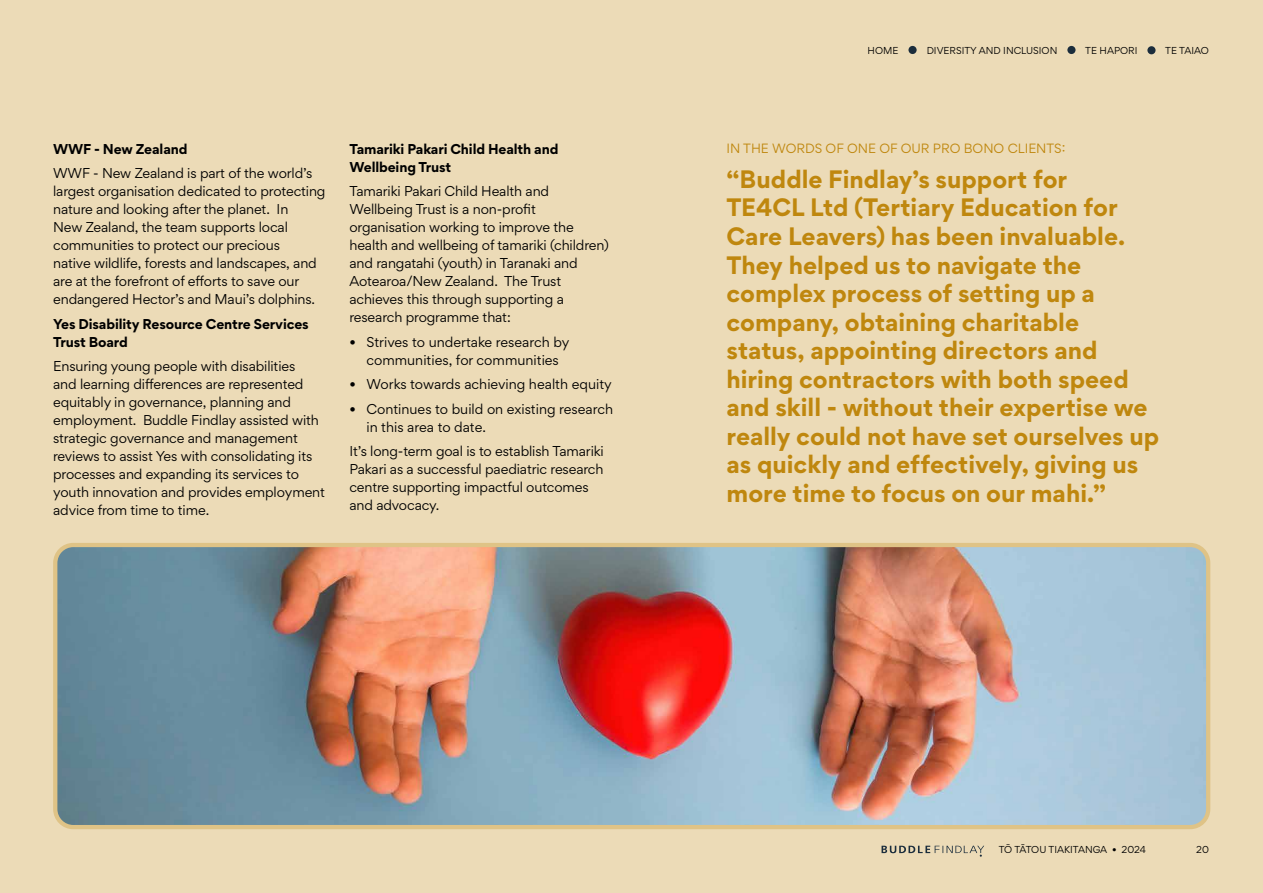
<style>
.page{position:relative;width:1263px;height:893px;background:#ecdbb7}
.page>*{position:absolute;margin:0;border:0;box-sizing:border-box;transform-origin:0 0}
.t1{font:700 22.5px/28.5px "Gordita";color:#bf870e}
.t2{font:12.75px/18px "Gordita";letter-spacing:-.01em;color:#000}
.t3{font:700 12.75px/18px "Gordita";letter-spacing:-.01em;color:#000}
.t4{font:12px "Gordita";color:#bf870e}
.t5{font:9px "Gordita";color:#000}
</style>
<div class="page">
<svg style="left:881px;top:846px;width:103px;height:11px"></svg>
<img style="left:55px;top:545px;width:1153px;height:282px">
<div style="left:53px;top:543px;width:1157px;height:286px;border:4px solid #dfc386;border-radius:18px"></div>
<div style="left:908px;top:46px;width:9px;height:8px;background:#1b2d3c;border-radius:50%"></div>
<div style="left:1067px;top:46px;width:8px;height:8px;background:#1b2d3c;border-radius:50%"></div>
<div style="left:1147px;top:46px;width:8px;height:8px;background:#1b2d3c;border-radius:50%"></div>
<p class="t3" style="left:53px;top:140px;width:136px">WWF - New Zealand</p>
<p class="t2" style="left:53px;top:164px;width:274px">WWF - New Zealand is part of the world’s largest organisation dedicated to protecting nature and looking after the planet. In<br>New Zealand, the team supports local communities to protect our precious<br>native wildlife, forests and landscapes, and are at the forefront of efforts to save our endangered Hector’s and Maui’s dolphins.</p>
<p class="t3" style="left:53px;top:314px;width:257px">Yes Disability Resource Centre Services<br>Trust Board</p>
<p class="t2" style="left:53px;top:357px;width:273px">Ensuring young people with disabilities<br>and learning differences are represented equitably in governance, planning and employment. Buddle Findlay assisted with strategic governance and management reviews to assist Yes with consolidating its processes and expanding its services to youth innovation and provides employment advice from time to time.</p>
<p class="t3" style="left:349px;top:140px;width:211px">Tamariki Pakari Child Health and<br>Wellbeing Trust</p>
<p class="t2" style="left:349px;top:182px;width:261px">Tamariki Pakari Child Health and Wellbeing Trust is a non-profit organisation working to improve the health and wellbeing of tamariki (children) and rangatahi (youth) in Taranaki and Aotearoa/New Zealand. The Trust achieves this through supporting a research programme that:</p>
<p class="t2" style="left:349px;top:332px;width:222px;text-align:center">• Strives to undertake research by communities, for communities</p>
<p class="t2" style="left:349px;top:375px;width:264px">• Works towards achieving health equity</p>
<p class="t2" style="left:366px;top:399px;width:248px;text-indent:-17px">• Continues to build on existing research in this area to date.</p>
<p class="t2" style="left:349px;top:442px;width:256px">It’s long-term goal is to establish Tamariki Pakari as a successful paediatric research centre supporting impactful outcomes and advocacy.</p>
<p class="t5" style="left:868px;top:44px;width:32px">HOME</p>
<p class="t5" style="left:927px;top:44px;width:132px">DIVERSITY AND INCLUSION</p>
<p class="t5" style="left:1085px;top:44px;width:54px">TE HAPORI</p>
<p class="t5" style="left:1165px;top:44px;width:45px">TE TAIAO</p>
<p class="t4" style="left:726px;top:140px;width:341px">IN THE WORDS OF ONE OF OUR PRO BONO CLIENTS:</p>
<p class="t1" style="left:726px;top:164px;width:434px">“Buddle Findlay’s support for<br>TE4CL Ltd (Tertiary Education for Care Leavers) has been invaluable.<br>They helped us to navigate the complex process of setting up a company, obtaining charitable status, appointing directors and hiring contractors with both speed and skill - without their expertise we really could not have set ourselves up as quickly and effectively, giving us more time to focus on our mahi.”</p>
<p class="t5" style="left:999px;top:843px;width:149px">TŌ TĀTOU TIAKITANGA • 2024</p>
<p class="t5" style="left:1196px;top:843px;width:14px">20</p>
</div>
